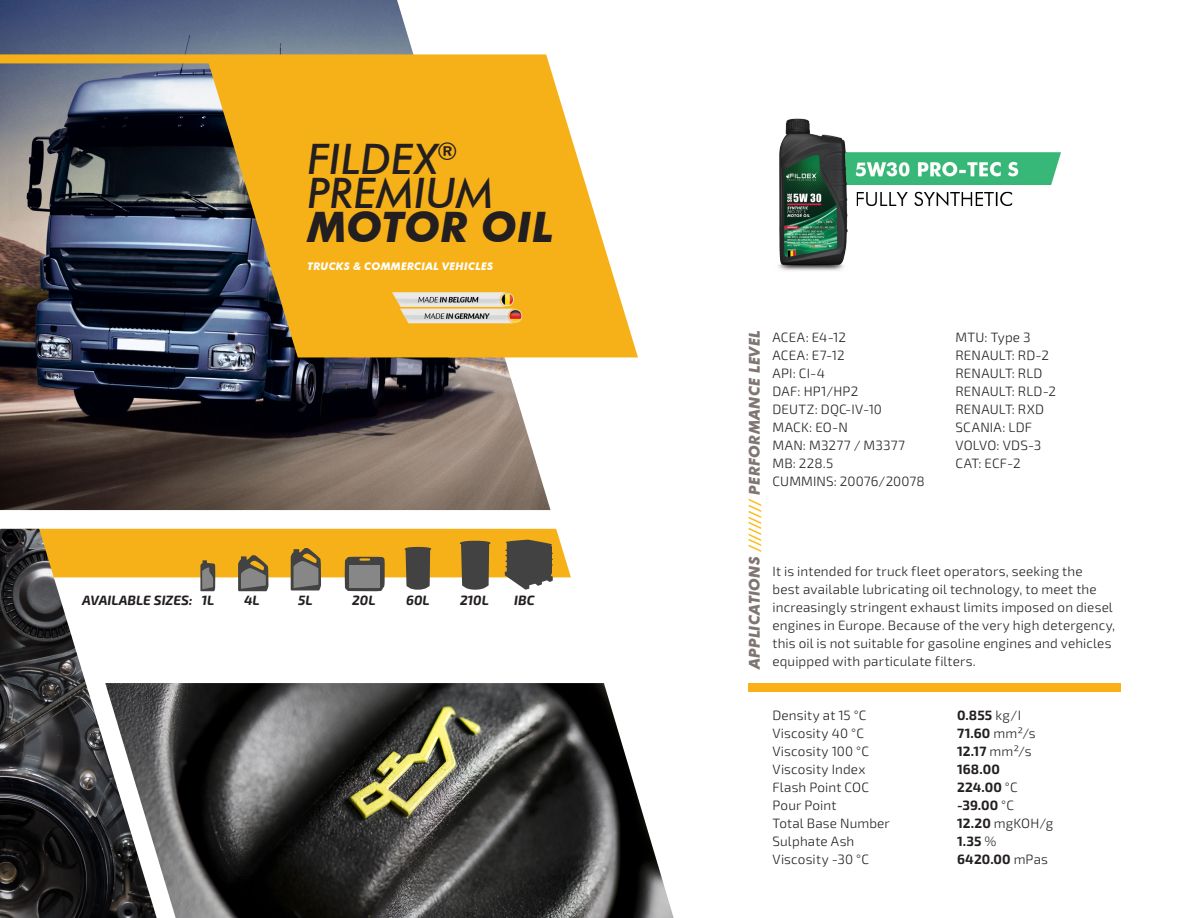
<style>
.page{position:relative;width:1188px;height:918px;background:#fff}
.page>*{position:absolute;margin:0;border:0;box-sizing:border-box;transform-origin:0 0}
.t1{font:italic 500 42px/34.5px "Futura BT";color:#231f20}
.t2{font:italic 700 42px "Futura BT";letter-spacing:-.005em;color:#231f20}
.t3{font:italic 700 15px "Futura BT";letter-spacing:.01em;color:#7f7674}
.t4{font:300 13.5px/18px "Exo 2";letter-spacing:.01em;color:#231f20}
.t5{font:700 13.5px "Exo 2";letter-spacing:.01em;color:#231f20}
.t6{font:italic 700 13.5px "Exo 2";color:#231f20}
.t7{font:italic 700 10.5px "Futura BT";letter-spacing:.03em;color:#fff}
.s1{color:#fcba13}
.s2{font-weight:300}
.s3{font-weight:700}
</style>
<div class="page">
<img style="left:0;top:0;width:550px;height:510px">
<img style="left:0;top:529px;width:105px;height:389px">
<svg style="left:0;top:54px;width:638px;height:303px;fill:#f7b118"></svg>
<img style="left:778px;top:118px;width:283px;height:153px">
<div style="left:748px;top:683px;width:372px;height:9px;background:#fbb017"></div>
<img style="left:105px;top:683px;width:569px;height:235px">
<svg style="left:22px;top:529px;width:549px;height:63px"></svg>
<img style="left:392px;top:286px;width:131px;height:42px">
<h1 class="t1" style="left:307px;top:141px;width:187px">FILDEX<sup>®<br></sup>PREMIUM</h1>
<h1 class="t2" style="left:307px;top:202px;width:248px">MOTOR OIL</h1>
<p class="t7" style="left:308px;top:259px;width:187px">TRUCKS &amp; COMMERCIAL VEHICLES</p>
<p class="t6" style="left:82px;top:592px;width:134px">AVAILABLE SIZES: 1L</p>
<p class="t6" style="left:244px;top:592px;width:17px">4L</p>
<p class="t6" style="left:298px;top:592px;width:16px">5L</p>
<p class="t6" style="left:352px;top:592px;width:25px">20L</p>
<p class="t6" style="left:406px;top:592px;width:25px">60L</p>
<p class="t6" style="left:460px;top:592px;width:30px">210L</p>
<p class="t6" style="left:514px;top:592px;width:22px">IBC</p>
<p class="t3" style="left:745px;top:669px;width:341px;rotate:-90deg">APPLICATIONS <span class="s1">/////////</span> PERFORMANCE LEVEL</p>
<p class="t4" style="left:772px;top:329px;width:154px">ACEA: E4-12<br>ACEA: E7-12<br>API: CI-4<br>DAF: HP1/HP2<br>DEUTZ: DQC-IV-10<br>MACK: EO-N<br>MAN: M3277 / M3377<br>MB: 228.5<br>CUMMINS: 20076/20078</p>
<p class="t4" style="left:956px;top:329px;width:102px">MTU: Type 3<br>RENAULT: RD-2<br>RENAULT: RLD<br>RENAULT: RLD-2<br>RENAULT: RXD<br>SCANIA: LDF<br>VOLVO: VDS-3<br>CAT: ECF-2</p>
<p class="t4" style="left:772px;top:563px;width:344px">It is intended for truck fleet operators, seeking the<br>best available lubricating oil technology, to meet the increasingly stringent exhaust limits imposed on diesel engines in Europe. Because of the very high detergency, this oil is not suitable for gasoline engines and vehicles equipped with particulate filters.</p>
<p class="t4" style="left:772px;top:707px;width:96px">Density at 15 °C</p>
<p class="t5" style="left:957px;top:707px;width:66px">0.855 <span class="s2">kg/I</span></p>
<p class="t4" style="left:772px;top:725px;width:93px">Viscosity 40 °C</p>
<p class="t5" style="left:957px;top:725px;width:80px">71.60 <span class="s2">mm²/s</span></p>
<p class="t4" style="left:773px;top:743px;width:98px">Viscosity 100 °C</p>
<p class="t5" style="left:957px;top:743px;width:76px">12.17 <span class="s2">mm²/s</span></p>
<p class="t4" style="left:773px;top:761px;width:95px">Viscosity Index</p>
<p class="t5" style="left:957px;top:761px;width:44px">168.00</p>
<p class="t4" style="left:773px;top:779px;width:98px">Flash Point COC</p>
<p class="t5" style="left:957px;top:779px;width:62px">224.00 <span class="s2">°C</span></p>
<p class="t4" style="left:773px;top:797px;width:65px">Pour Point</p>
<p class="t5" style="left:957px;top:797px;width:59px">-39.00 <span class="s2">°C</span></p>
<p class="t4" style="left:773px;top:815px;width:119px">Total Base Number</p>
<p class="t4" style="left:957px;top:815px;width:98px"><span class="s3">12.20</span> mgKOH/g</p>
<p class="t4" style="left:773px;top:832px;width:83px">Sulphate Ash</p>
<p class="t5" style="left:957px;top:833px;width:41px">1.35 <span class="s2">%</span></p>
<p class="t4" style="left:773px;top:850px;width:98px">Viscosity -30 °C</p>
<p class="t5" style="left:957px;top:851px;width:93px">6420.00 <span class="s2">mPas</span></p>
</div>
